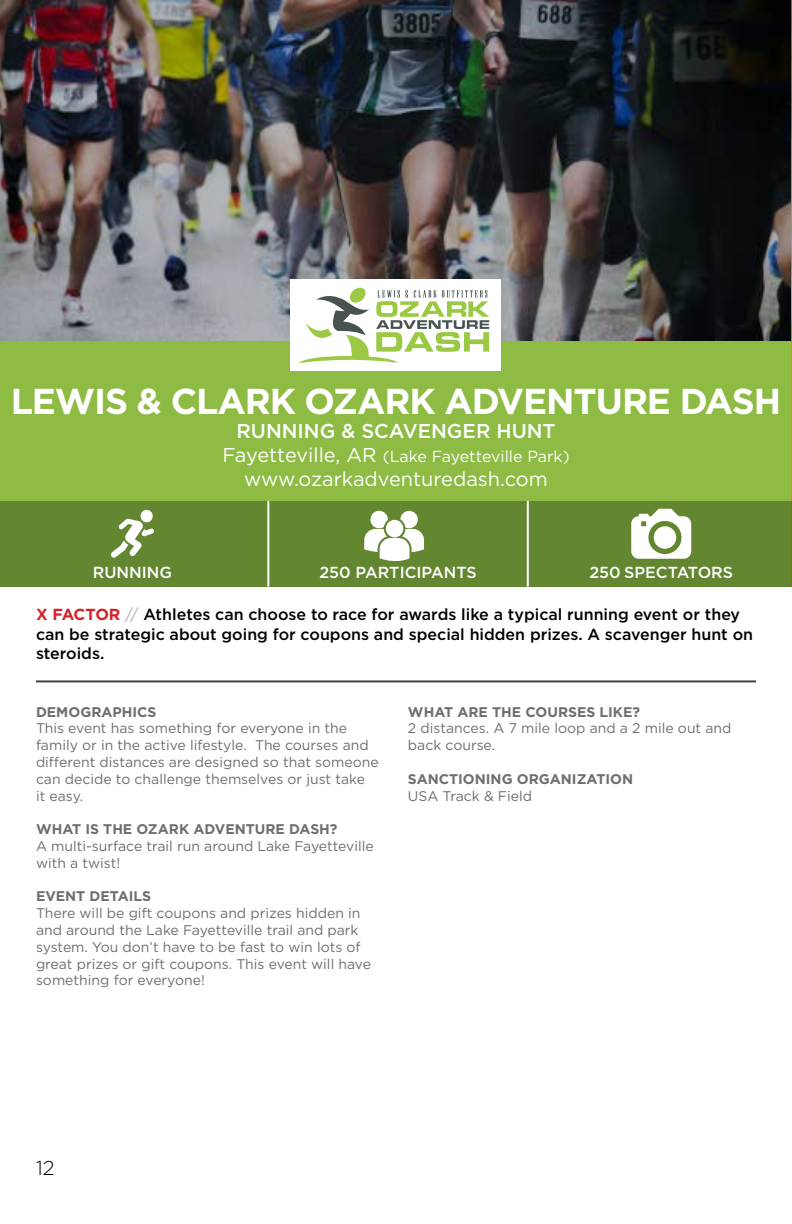
<style>
.page{position:relative;width:792px;height:1224px;background:#fff}
.page>*{position:absolute;margin:0;border:0;box-sizing:border-box;transform-origin:0 0}
.t1{font:700 36px "Gotham";letter-spacing:-.03em;color:#fff}
.t2{font:20px "Gotham";color:#fff}
.t3{font:500 20px "Gotham";color:#fff}
.t4{font:300 20px "Gotham";color:#000}
.t5{font:500 16px/19.2px "Gotham";color:#000}
.t6{font:16px "Gotham";color:#fff}
.t7{font:500 16px "Gotham";color:#fff}
.t8{font:14px/16.8px "Gotham";color:#6e6e70}
.t9{font:700 14px "Gotham";color:#6e6e70}
.s1{font-size:20px}
.s2{font-weight:700;color:#d2232a}
.s3{font-weight:400;color:#adadad}
</style>
<div class="page">
<img style="left:0;top:0;width:791px;height:341px">
<div style="left:0;top:341px;width:792px;height:246px;background:#8ebb43"></div>
<div style="left:0;top:501px;width:792px;height:86px;background:#638630"></div>
<svg style="left:364px;top:511px;width:60px;height:50px"></svg>
<svg style="left:631px;top:509px;width:60px;height:50px"></svg>
<hr style="left:527px;top:501px;width:2px;height:86px;background:#fff">
<hr style="left:267px;top:501px;width:2px;height:86px;background:#fff">
<div style="left:291px;top:279px;width:210px;height:91px;background:#fff"></div>
<hr style="left:36px;top:680px;width:720px;height:2px;background:#414042">
<svg style="left:299px;top:287px;width:190px;height:76px"></svg>
<div style="left:141px;top:510px;width:12px;height:12px;background:#fff;border-radius:50%"></div>
<svg style="left:111px;top:519px;width:43px;height:39px"></svg>
<hr style="left:791px;top:0;width:1px;height:378px;background:#1f2933">
<hr style="left:791px;top:341px;width:1px;height:246px;background:#f58020">
<hr style="left:791px;top:501px;width:1px;height:86px;background:#1f2933">
<h1 class="t1" style="left:11px;top:377px;width:772px">LEWIS &amp; CLARK OZARK ADVENTURE DASH</h1>
<h2 class="t3" style="left:236px;top:418px;width:321px">RUNNING &amp; SCAVENGER HUNT</h2>
<p class="t6" style="left:222px;top:446px;width:349px"><span class="s1">Fayetteville, AR</span> (Lake Fayetteville Park)</p>
<h2 class="t2" style="left:244px;top:466px;width:305px">www.ozarkadventuredash.com</h2>
<p class="t7" style="left:93px;top:562px;width:81px">RUNNING</p>
<p class="t7" style="left:319px;top:562px;width:159px">250 PARTICIPANTS</p>
<p class="t7" style="left:589px;top:562px;width:145px">250 SPECTATORS</p>
<p class="t5" style="left:36px;top:605px;width:719px"><span class="s2">X FACTOR</span> <span class="s3">//</span> Athletes can choose to race for awards like a typical running event or they can be strategic about going for coupons and special hidden prizes. A scavenger hunt on steroids.</p>
<p class="t9" style="left:36px;top:702px;width:122px">DEMOGRAPHICS</p>
<p class="t8" style="left:36px;top:720px;width:344px">This event has something for everyone in the family or in the active lifestyle. The courses and different distances are designed so that someone can decide to challenge themselves or just take<br>it easy.</p>
<p class="t9" style="left:36px;top:820px;width:303px">WHAT IS THE OZARK ADVENTURE DASH?</p>
<p class="t8" style="left:36px;top:837px;width:339px">A multi-surface trail run around Lake Fayetteville with a twist!</p>
<p class="t9" style="left:36px;top:887px;width:117px">EVENT DETAILS</p>
<p class="t8" style="left:36px;top:905px;width:337px">There will be gift coupons and prizes hidden in and around the Lake Fayetteville trail and park system. You don’t have to be fast to win lots of great prizes or gift coupons. This event will have something for everyone!</p>
<p class="t9" style="left:408px;top:702px;width:234px">WHAT ARE THE COURSES LIKE?</p>
<p class="t8" style="left:408px;top:720px;width:325px">2 distances. A 7 mile loop and a 2 mile out and back course.</p>
<p class="t9" style="left:408px;top:770px;width:227px">SANCTIONING ORGANIZATION</p>
<p class="t8" style="left:408px;top:787px;width:126px">USA Track &amp; Field</p>
<h2 class="t4" style="left:36px;top:1155px;width:20px">12</h2>
</div>
